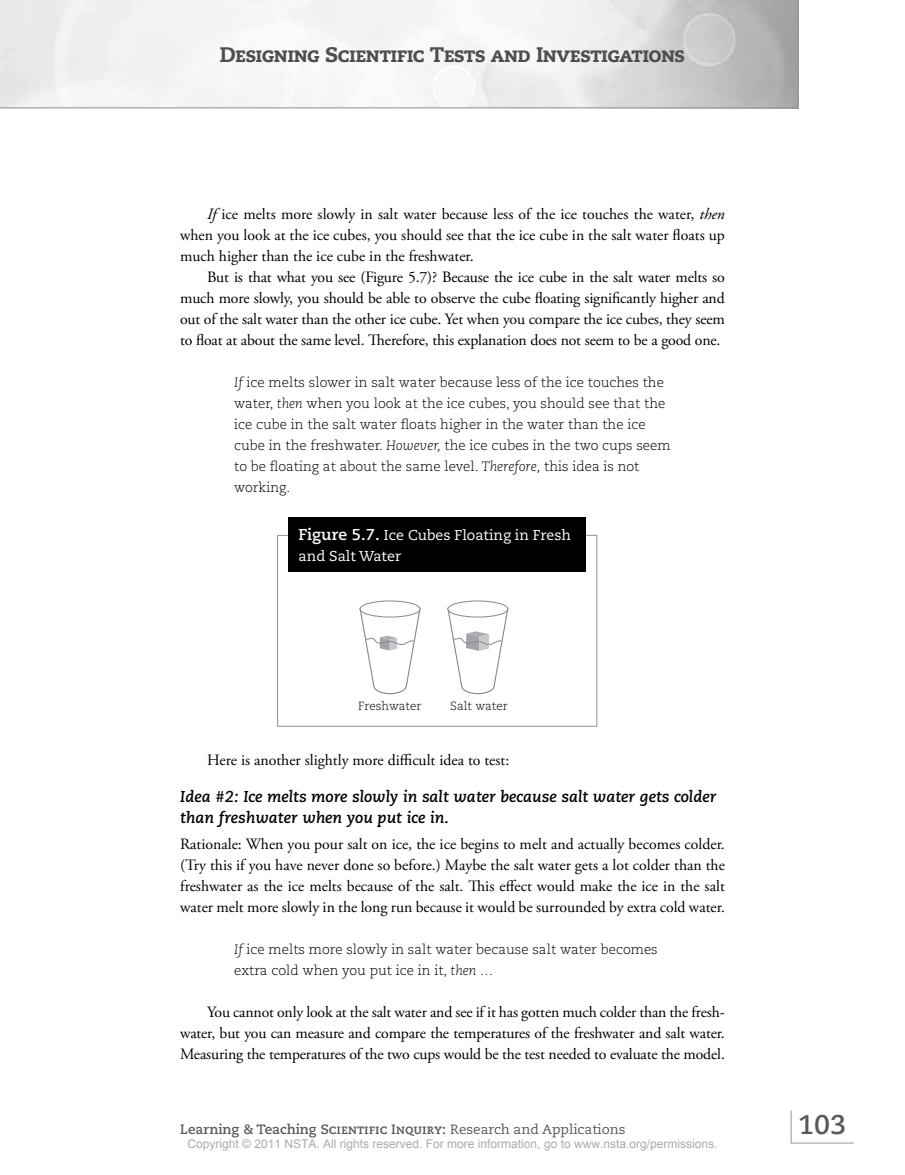
<style>
.page{position:relative;width:905px;height:1175px;background:#fff}
.page>*{position:absolute;margin:0;border:0;box-sizing:border-box;transform-origin:0 0}
.t1{font:700 27px "Caecilia LT Std";color:#58595b}
.t2{font:800 21px "Caecilia LT Std";letter-spacing:-.025em;color:#4d4d4f}
.t3{font:15.75px/21px "Adobe Garamond Pro";color:#000;text-align:justify}
.t4{font:italic 700 15.75px/21px "Caecilia LT Std";color:#000}
.t5{font:14.25px/21px "Caecilia LT Std";color:#fff}
.t6{font:300 13.5px/21px "Caecilia LT Std";color:#000}
.t7{font:700 13.5px "Caecilia LT Std";color:#58595b}
.t8{font:12px "Arial";color:#ababab}
.t9{font:300 11.85px "Caecilia LT Std";color:#000}
.s1{font-style:italic}
.s2{font-weight:700;font-size:15.75px}
.s3{font-weight:400}
</style>
<div class="page">
<svg style="left:790px;top:1110px;width:64px;height:33px"></svg>
<svg style="left:0;top:0;width:798px;height:109px"></svg>
<div style="left:277px;top:535px;width:320px;height:191px;border:1px solid #939598"></div>
<div style="left:288px;top:517px;width:297px;height:54px;background:#000"></div>
<div style="left:359px;top:600px;width:61px;height:17px;border:1px solid #86888a;border-radius:50%"></div>
<svg style="left:359px;top:607px;width:62px;height:88px"></svg>
<div style="left:447px;top:600px;width:61px;height:17px;border:1px solid #86888a;border-radius:50%"></div>
<svg style="left:447px;top:607px;width:62px;height:88px"></svg>
<h2 class="t2" style="left:220px;top:42px;width:467px">Designing Scientific Tests and Investigations</h2>
<p class="t3" style="left:180px;top:203px;width:546px;text-indent:27px"><span class="s1">If</span> ice melts more slowly in salt water because less of the ice touches the water, <span class="s1">then </span>when you look at the ice cubes, you should see that the ice cube in the salt water floats up much higher than the ice cube in the freshwater.</p>
<p class="t3" style="left:180px;top:266px;width:546px;text-indent:27px">But is that what you see (Figure 5.7)? Because the ice cube in the salt water melts so much more slowly, you should be able to observe the cube floating significantly higher and out of the salt water than the other ice cube. Yet when you compare the ice cubes, they seem to float at about the same level. Therefore, this explanation does not seem to be a good one.</p>
<p class="t6" style="left:234px;top:372px;width:438px"><span class="s1">If</span> ice melts slower in salt water because less of the ice touches the water, <span class="s1">then</span> when you look at the ice cubes, you should see that the ice cube in the salt water floats higher in the water than the ice cube in the freshwater. <span class="s1">However,</span> the ice cubes in the two cups seem to be floating at about the same level. <span class="s1">Therefore,</span> this idea is not working.</p>
<p class="t5" style="left:298px;top:525px;width:274px"><span class="s2">Figure 5.7.</span> Ice Cubes Floating in Fresh and Salt Water</p>
<p class="t9" style="left:358px;top:699px;width:65px">Freshwater</p>
<p class="t9" style="left:450px;top:699px;width:59px">Salt water</p>
<p class="t3" style="left:207px;top:749px;width:304px">Here is another slightly more difficult idea to test:</p>
<p class="t4" style="left:180px;top:786px;width:538px">Idea #2: Ice melts more slowly in salt water because salt water gets colder than freshwater when you put ice in.</p>
<p class="t3" style="left:180px;top:833px;width:546px">Rationale: When you pour salt on ice, the ice begins to melt and actually becomes colder. (Try this if you have never done so before.) Maybe the salt water gets a lot colder than the freshwater as the ice melts because of the salt. This effect would make the ice in the salt water melt more slowly in the long run because it would be surrounded by extra cold water.</p>
<p class="t6" style="left:234px;top:939px;width:425px"><span class="s1">If</span> ice melts more slowly in salt water because salt water becomes extra cold when you put ice in it, <span class="s1">then …</span></p>
<p class="t3" style="left:180px;top:1001px;width:546px;text-indent:27px">You cannot only look at the salt water and see if it has gotten much colder than the fresh&shy;water, but you can measure and compare the temperatures of the freshwater and salt water.<br>Measuring the temperatures of the two cups would be the test needed to evaluate the model.</p>
<p class="t7" style="left:180px;top:1121px;width:447px">Learning &amp; Teaching Scientific Inquiry: <span class="s3">Research and Applications</span></p>
<h1 class="t1" style="left:798px;top:1109px;width:49px">103</h1>
<p class="t8" style="left:187px;top:1135px;width:531px">Copyright © 2011 NSTA. All rights reserved. For more information, go to www.nsta.org/permissions.</p>
</div>
